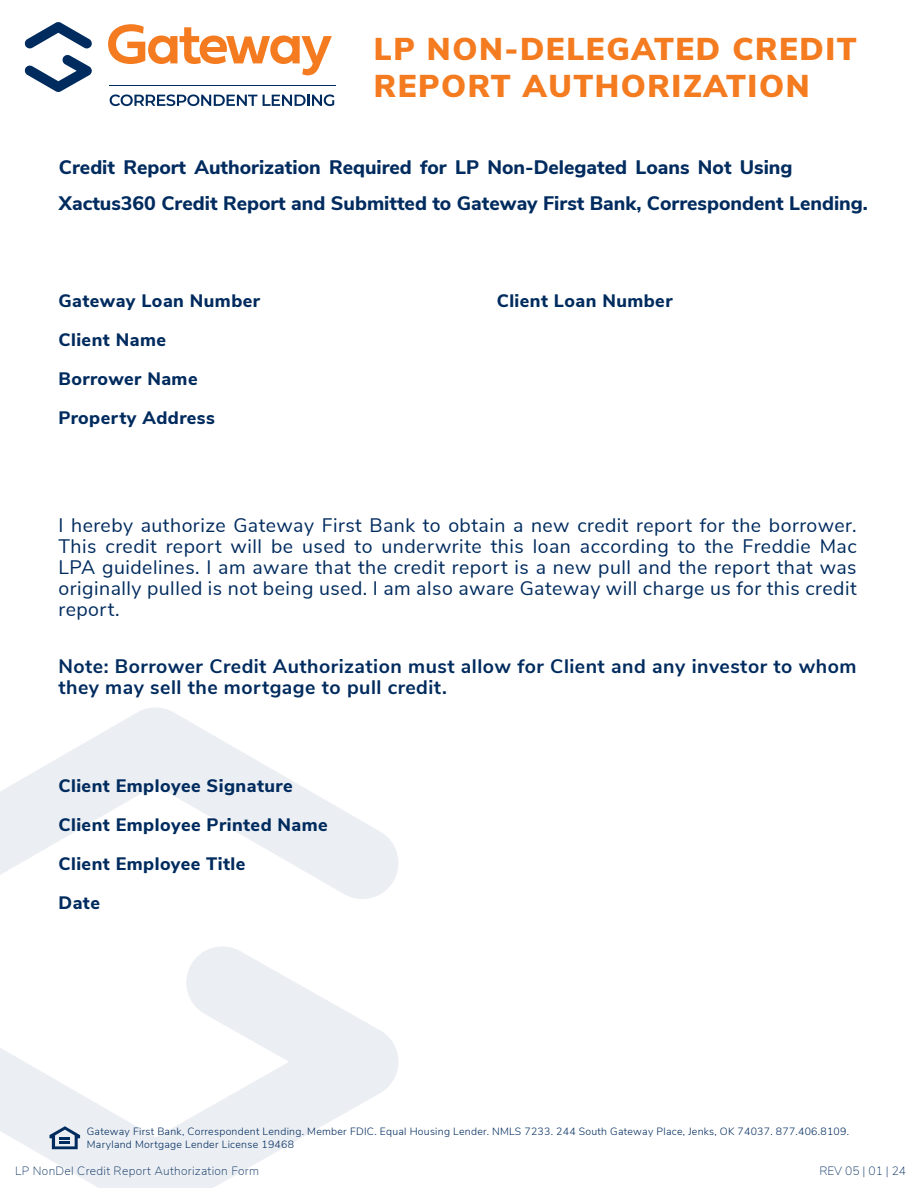
<style>
.page{position:relative;width:918px;height:1188px;background:#fff}
.page>*{position:absolute;margin:0;border:0;box-sizing:border-box;transform-origin:0 0}
.t1{font:900 31.5px/37.5px "Nunito Sans";letter-spacing:.05em;color:#f47b20}
.t2{font:19.5px/21px "Nunito Sans";letter-spacing:.025em;color:#002b5e;text-align:justify}
.t3{font:800 19.5px/36px "Nunito Sans";color:#002b5e}
.t4{font:700 19.5px/21px "Nunito Sans";letter-spacing:.025em;color:#002b5e}
.t5{font:800 18px/39px "Nunito Sans";letter-spacing:.025em;color:#002b5e}
.t6{font:200 12px "Nunito Sans";letter-spacing:.025em;color:#002b5e}
.t7{font:300 10.5px/12.6px "Nunito Sans";letter-spacing:.025em;color:#002b5e}
</style>
<div class="page">
<svg style="left:0;top:707px;width:398px;height:192px"></svg>
<svg style="left:0;top:946px;width:398px;height:242px"></svg>
<svg style="left:108px;top:24px;width:224px;height:51px"></svg>
<svg style="left:25px;top:22px;width:67px;height:70px"></svg>
<svg style="left:110px;top:94px;width:224px;height:12px"></svg>
<hr style="left:109px;top:85px;width:227px;height:1px;background:#002b5e">
<svg style="left:50px;top:1126px;width:30px;height:23px"></svg>
<h1 class="t1" style="left:374px;top:29px;width:484px">LP NON-DELEGATED CREDIT<br>REPORT AUTHORIZATION</h1>
<p class="t3" style="left:59px;top:149px;width:811px">Credit Report Authorization Required for LP Non-Delegated Loans Not Using<br>Xactus360 Credit Report and Submitted to Gateway First Bank, Correspondent Lending.</p>
<p class="t5" style="left:58px;top:280px;width:203px">Gateway Loan Number</p>
<p class="t5" style="left:497px;top:280px;width:177px">Client Loan Number</p>
<p class="t5" style="left:58px;top:319px;width:158px">Client Name<br>Borrower Name<br>Property Address</p>
<p class="t2" style="left:58px;top:513px;width:800px">I hereby authorize Gateway First Bank to obtain a new credit report for the borrower.<br>This credit report will be used to underwrite this loan according to the Freddie Mac LPA guidelines. I am aware that the credit report is a new pull and the report that was originally pulled is not being used. I am also aware Gateway will charge us for this credit report.</p>
<p class="t4" style="left:58px;top:655px;width:800px">Note: Borrower Credit Authorization must allow for Client and any investor to whom they may sell the mortgage to pull credit.</p>
<p class="t5" style="left:58px;top:765px;width:271px">Client Employee Signature<br>Client Employee Printed Name<br>Client Employee Title<br>Date</p>
<p class="t7" style="left:87px;top:1125px;width:764px">Gateway First Bank, Correspondent Lending. Member FDIC. Equal Housing Lender. NMLS 7233. 244 South Gateway Place, Jenks, OK 74037. 877.406.8109.<br>Maryland Mortgage Lender License 19468</p>
<p class="t6" style="left:15px;top:1162px;width:246px">LP NonDel Credit Report Authorization Form</p>
<p class="t6" style="left:819px;top:1162px;width:88px">REV 05 | 01 | 24</p>
</div>
